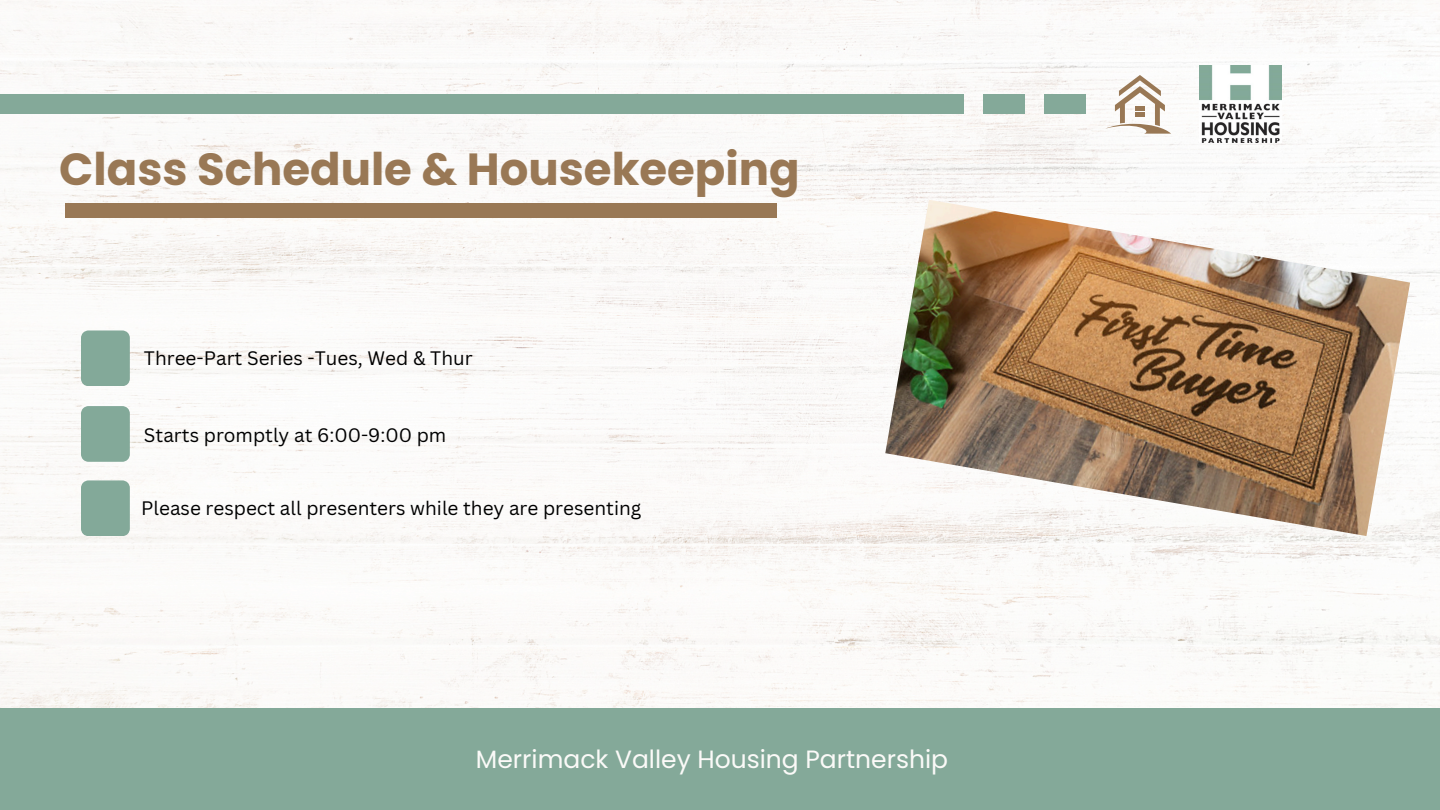
<style>
.page{position:relative;width:1440px;height:810px;background:#fff}
.page>*{position:absolute;margin:0;border:0;box-sizing:border-box;transform-origin:0 0}
.t1{font:700 45px "Poppins";color:#997855}
.t2{font:25px "Poppins";color:#fbfaf8}
.t3{font:19px "Canva Sans";color:#000}
</style>
<div class="page">
<img style="left:0;top:0;width:1440px;height:709px">
<div style="left:0;top:95px;width:963px;height:19px;background:#84a999"></div>
<div style="left:983px;top:95px;width:42px;height:19px;background:#84a999"></div>
<div style="left:1044px;top:95px;width:42px;height:19px;background:#84a999"></div>
<svg style="left:1105px;top:75px;width:66px;height:58px"></svg>
<div style="left:0;top:709px;width:1440px;height:101px;background:#84a999"></div>
<img style="left:1200px;top:66px;width:82px;height:76px">
<img style="left:885px;top:200px;width:525px;height:336px">
<div style="left:65px;top:204px;width:712px;height:14px;background:#997855"></div>
<div style="left:81px;top:330px;width:49px;height:56px;background:#83a999"></div>
<div style="left:81px;top:406px;width:49px;height:56px;background:#83a999"></div>
<div style="left:81px;top:480px;width:49px;height:56px;background:#83a999"></div>
<h1 class="t1" style="left:59px;top:138px;width:742px">Class Schedule &amp; Housekeeping</h1>
<p class="t3" style="left:144px;top:344px;width:330px">Three-Part Series -Tues, Wed &amp; Thur</p>
<p class="t3" style="left:144px;top:422px;width:304px">Starts promptly at 6:00-9:00 pm</p>
<p class="t3" style="left:141px;top:495px;width:502px">Please respect all presenters while they are presenting</p>
<p class="t2" style="left:476px;top:742px;width:474px">Merrimack Valley Housing Partnership</p>
</div>
